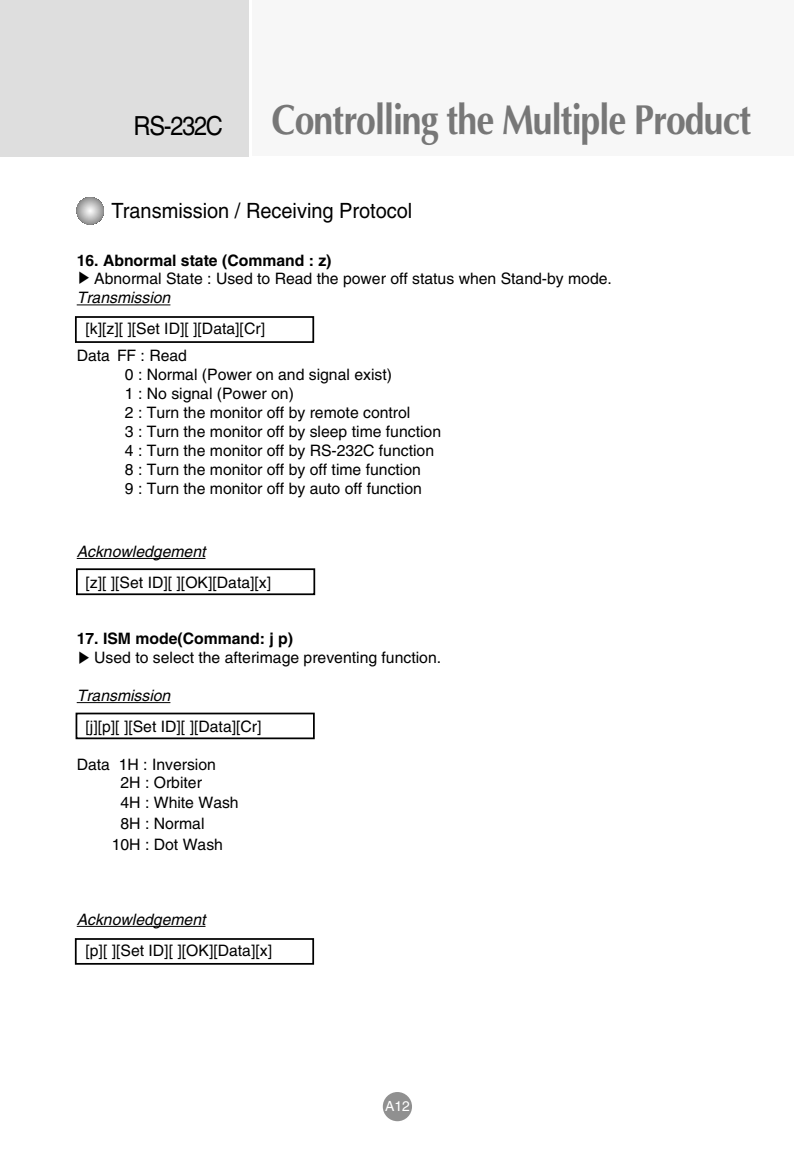
<style>
.page{position:relative;width:794px;height:1165px;background:#fff}
.page>*{position:absolute;margin:0;border:0;box-sizing:border-box;transform-origin:0 0}
.t1{font:700 42px "Optima";letter-spacing:-.03em;color:#777;scale:.85 1}
.t2{font:21px "Helvetica";color:#000;scale:.95 1}
.t3{font:15.75px/18.9px "Helvetica";color:#000}
.t4{font:italic 15.75px "Helvetica";color:#000}
.t5{font:700 15.75px "Helvetica";color:#000}
.t6{font:14px "Helvetica";color:#fff}
.s1{font-family:"Helvetica";font-weight:400;font-size:26.25px;color:#000}
</style>
<div class="page">
<div style="left:252px;top:0;width:541px;height:156px;background:#f7f7f7"></div>
<div style="left:0;top:0;width:248px;height:157px;background:#dedede"></div>
<div style="left:382px;top:1091px;width:30px;height:30px;background:#909090;border-radius:50%"></div>
<svg style="left:77px;top:197px;width:27px;height:27px"></svg>
<hr style="left:77px;top:304px;width:93px;height:1px;background:#000">
<svg style="left:74px;top:316px;width:242px;height:649px"></svg>
<svg style="left:80px;top:651px;width:9px;height:12px"></svg>
<h1 class="t1" style="left:134px;top:102px;width:728px"><span class="s1">RS-232C</span> Controlling the Multiple Product</h1>
<h2 class="t2" style="left:111px;top:203px;width:318px">Transmission / Receiving Protocol</h2>
<p class="t5" style="left:77px;top:254px;width:256px">16. Abnormal state (Command : z)</p>
<p class="t3" style="left:94px;top:271px;width:519px">Abnormal State : Used to Read the power off status when Stand-by mode.</p>
<p class="t4" style="left:77px;top:292px;width:95px">Transmission</p>
<p class="t3" style="left:77px;top:316px;width:190px;line-height:27.1px;text-indent:9px">[k][z][ ][Set ID][ ][Data][Cr]<br>Data FF : Read</p>
<p class="t3" style="left:125px;top:366px;width:317px">0 : Normal (Power on and signal exist)<br>1 : No signal (Power on)<br>2 : Turn the monitor off by remote control<br>3 : Turn the monitor off by sleep time function 4 : Turn the monitor off by RS-232C function 8 : Turn the monitor off by off time function<br>9 : Turn the monitor off by auto off function</p>
<p class="t4" style="left:77px;top:545px;width:130px">Acknowledgement</p>
<p class="t3" style="left:85px;top:574px;width:187px">[z][ ][Set ID][ ][OK][Data][x]</p>
<p class="t5" style="left:77px;top:633px;width:218px">17. ISM mode(Command: j p)</p>
<p class="t3" style="left:94px;top:649px;width:348px">Used to select the afterimage preventing function.</p>
<p class="t4" style="left:77px;top:689px;width:95px">Transmission</p>
<p class="t3" style="left:85px;top:718px;width:177px">[j][p][ ][Set ID][ ][Data][Cr]</p>
<p class="t3" style="left:120px;top:756px;width:120px;text-indent:-44px">Data 1H : Inversion<br>2H : Orbiter<br>4H : White Wash</p>
<p class="t3" style="left:112px;top:814px;width:113px;line-height:21px;text-indent:9px">8H : Normal<br>10H : Dot Wash</p>
<p class="t4" style="left:77px;top:913px;width:130px">Acknowledgement</p>
<p class="t3" style="left:85px;top:941px;width:188px">[p][ ][Set ID][ ][OK][Data][x]</p>
<p class="t6" style="left:385px;top:1101px;width:26px">A12</p>
</div>
